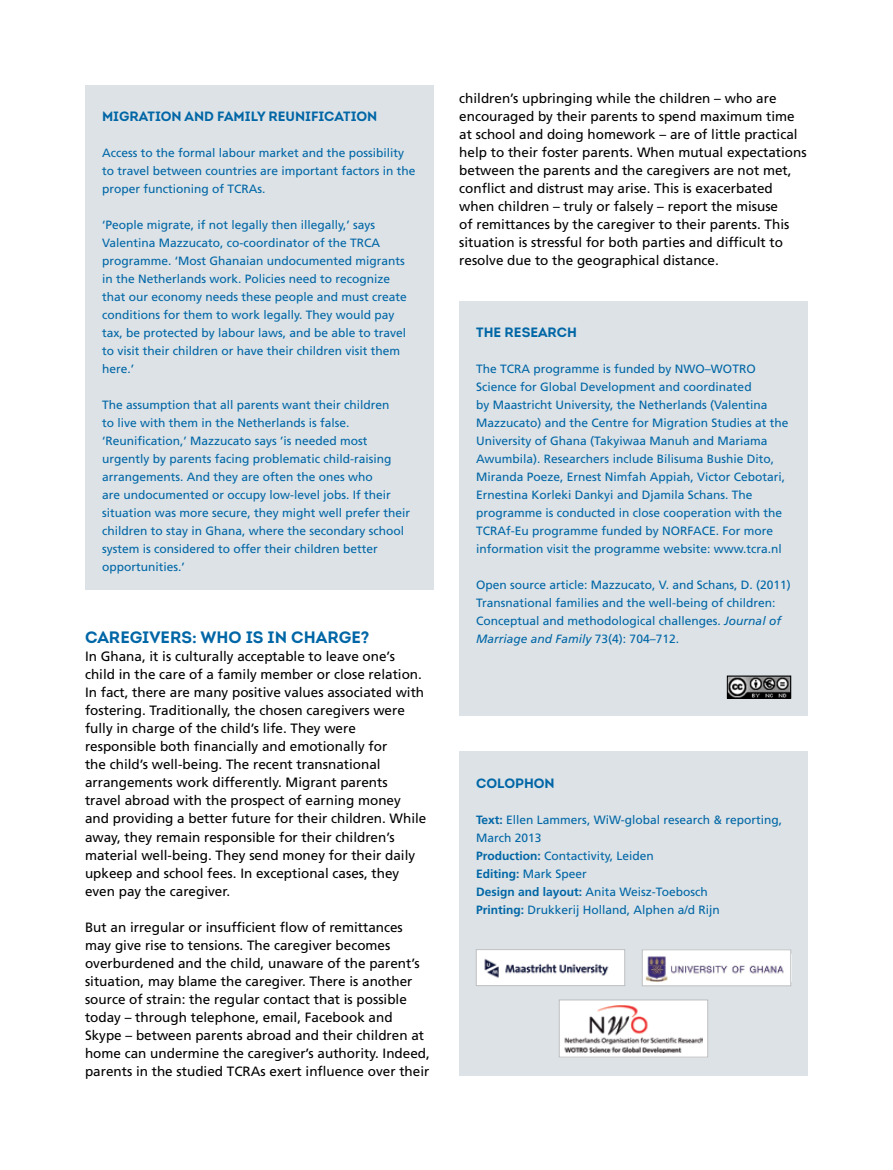
<style>
.page{position:relative;width:893px;height:1170px;background:#fff}
.page>*{position:absolute;margin:0;border:0;box-sizing:border-box;transform-origin:0 0}
.t1{font:700 16.5px "Intro";color:#0066a6}
.t2{font:13.5px/18px "Frutiger LT Std";color:#000}
.t3{font:700 13.5px "Intro";color:#0066a6}
.t4{font:12px/18px "Frutiger LT Std";color:#0066a6}
.s1{font-style:italic}
.s2{font-weight:700}
</style>
<div class="page">
<div style="left:85px;top:85px;width:349px;height:504px;background:#dce2e6"></div>
<div style="left:459px;top:751px;width:349px;height:324px;background:#dce2e6"></div>
<div style="left:559px;top:999px;width:149px;height:58px;background:#fff"></div>
<img style="left:564px;top:1005px;width:138px;height:47px">
<div style="left:559px;top:999px;width:149px;height:58px;border:1px solid #bcbec0"></div>
<div style="left:476px;top:949px;width:149px;height:36px;background:#fff"></div>
<img style="left:484px;top:958px;width:125px;height:20px">
<div style="left:476px;top:949px;width:149px;height:36px;border:1px solid #bcbec0"></div>
<div style="left:642px;top:949px;width:149px;height:36px;background:#fff"></div>
<img style="left:645px;top:954px;width:147px;height:27px">
<div style="left:642px;top:949px;width:149px;height:36px;border:1px solid #bcbec0"></div>
<div style="left:459px;top:301px;width:349px;height:414px;background:#dce2e6"></div>
<img style="left:729px;top:677px;width:60px;height:19px">
<div style="left:727px;top:675px;width:64px;height:23px;border:1px solid #000"></div>
<p class="t3" style="left:102px;top:108px;width:277px">M IGRATION AND FAMILY REUNIFICATION</p>
<p class="t4" style="left:102px;top:144px;width:315px">Access to the formal labour market and the possibility to travel between countries are important factors in the proper functioning of TCRA</p>
<p class="t4" style="left:257px;top:180px;width:10px">s.</p>
<p class="t4" style="left:102px;top:216px;width:306px">‘People migrate, if not legally then illegally,’ says Valentina Mazzucato, co-coordinator of the TRCA programme. ‘Most Ghanaian undocumented migrants in the Netherlands work. Policies need to recognize that our economy needs these people and must create conditions for them to work legally. They would pay tax, be protected by labour laws, and be able to travel to visit their children or have their children visit them here.’</p>
<p class="t4" style="left:102px;top:396px;width:310px">The assumption that all parents want their children<br>to live with them in the Netherlands is false. ‘Reunification,’ Mazzucato says ’is needed most urgently by parents facing problematic child-raising arrangements. And they are often the ones who<br>are undocumented or occupy low-level jobs. If their situation was more secure, they might well prefer their children to stay in Ghana, where the secondary school system is considered to offer their children better opportunities.’</p>
<h1 class="t1" style="left:85px;top:627px;width:286px">CAREGIVERS: WHO IS IN CHARGE?</h1>
<p class="t2" style="left:85px;top:647px;width:343px">In Ghana, it is culturally acceptable to leave one’s child in the care of a family member or close relation.<br>In fact, there are many positive values associated with fostering. Traditionally, the chosen caregivers were fully in charge of the child’s life. They were responsible both financially and emotionally for<br>the child’s well-being. The recent transnational arrangements work differently. Migrant parents travel abroad with the prospect of earning money and providing a better future for their children. While away, they remain responsible for their children’s material well-being. They send money for their daily upkeep and school fees. In exceptional cases, they even pay the caregiver.</p>
<p class="t2" style="left:85px;top:917px;width:346px">But an irregular or insufficient flow of remittances may give rise to tensions. The caregiver becomes overburdened and the child, unaware of the parent’s situation, may blame the caregiver. There is another source of strain: the regular contact that is possible today – through telephone, email, Facebook and Skype – between parents abroad and their children at home can undermine the caregiver’s authority. Indeed, parents in the studied TCRA</p>
<p class="t2" style="left:261px;top:1061px;width:170px">s exert influence over their</p>
<p class="t2" style="left:459px;top:89px;width:349px">children’s upbringing while the children – who are encouraged by their parents to spend maximum time at school and doing homework – are of little practical help to their foster parents. When mutual expectations between the parents and the caregivers are not met, conflict and distrust may arise. This is exacerbated when children – truly or falsely – report the misuse<br>of remittances by the caregiver to their parents. This situation is stressful for both parties and difficult to resolve due to the geographical distance.</p>
<p class="t3" style="left:476px;top:324px;width:102px">THE RESEARCH</p>
<p class="t4" style="left:476px;top:360px;width:40px">The TCRA</p>
<p class="t4" style="left:476px;top:360px;width:314px;text-indent:57px">programme is funded by NWO–WOTRO Science for Global Development and coordinated<br>by Maastricht U niversity, the Netherlands (Valentina Mazzucato) and the Centre for Migration Studies at the U niversity of Ghana (Takyiwaa Manuh and Mariama Awumbila). Researchers include Bilisuma Bushie Dito, Miranda Poeze, E rnest N imfah Appiah, Victor Cebotari, Ernestina Korleki Dankyi and Djamila Schans. The programme is conducted in close cooperation with the TCRA</p>
<p class="t4" style="left:506px;top:522px;width:196px">f-Eu programme funded by NORFACE</p>
<p class="t4" style="left:476px;top:522px;width:307px;text-indent:240px">. For more information visit the programme website: www.tcra.nl</p>
<p class="t4" style="left:476px;top:576px;width:316px">Open source article: Mazzucato, V. and Schans, D. (2011)<br>Transnational families and the well-being of children:<br>Conceptual and methodological challenges. <span class="s1">Journal of Marriage and Family</span> 73(4): 704–712.</p>
<p class="t3" style="left:476px;top:774px;width:80px">COLOPHON</p>
<p class="t4" style="left:476px;top:810px;width:307px"><span class="s2">Text:</span> E llen Lammers, WiW-global research &amp; reporting, March 2013<br><span class="s2">Production:</span> Contactivity, Leiden<br><span class="s2">Editing:</span> Mark Speer<br><span class="s2">Design and layout:</span> Anita Weisz-Toebosch<br><span class="s2">Printing:</span> Drukkerij Holland, Alphen a/d Rijn</p>
</div>
